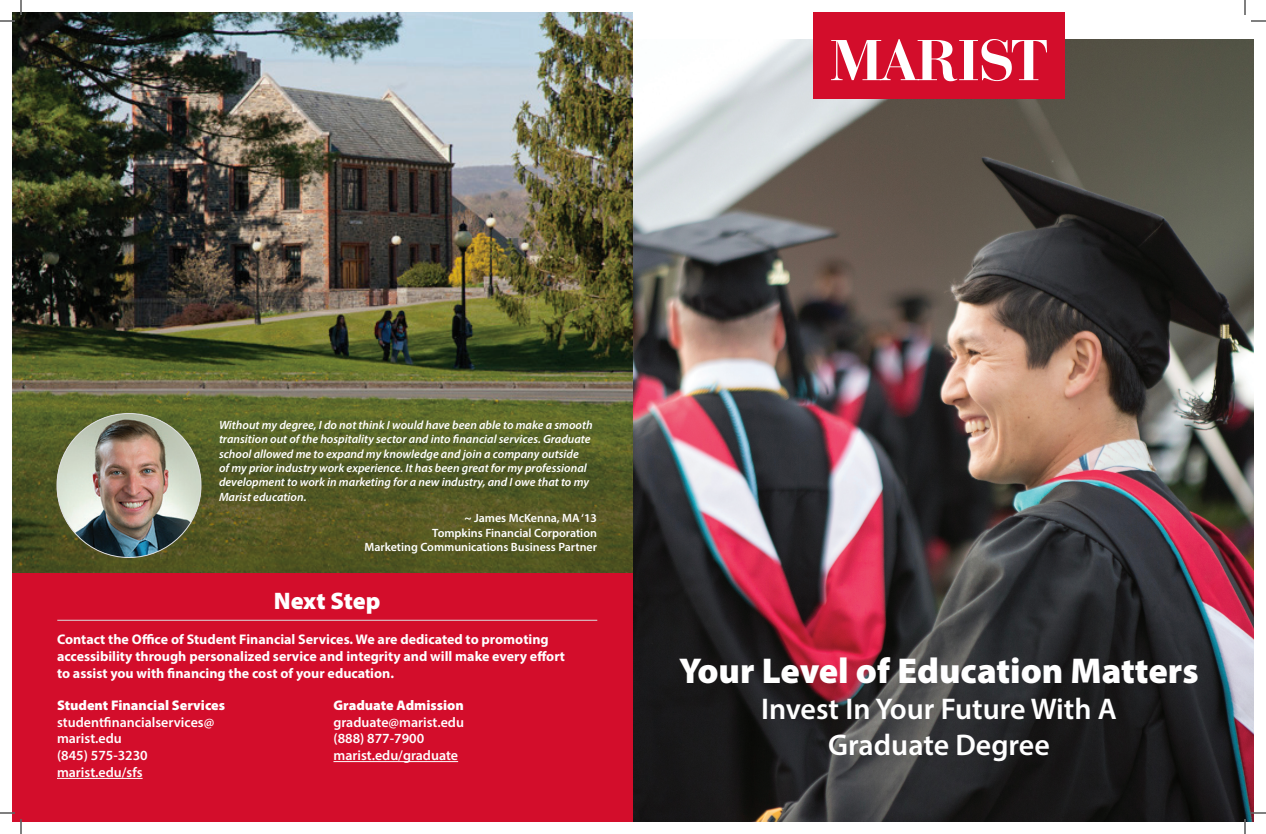
<style>
.page{position:relative;width:1266px;height:834px;background:#fff}
.page>*{position:absolute;margin:0;border:0;box-sizing:border-box;transform-origin:0 0}
.t1{font:900 36px "Myriad Pro";color:#fff}
.t2{font:600 30px/36px "Myriad Pro";color:#fff;text-align:center}
.t3{font:900 24px "Myriad Pro";letter-spacing:-.005em;color:#fff}
.t4{font:700 14px/16.8px "Myriad Pro";color:#fff}
.t5{font:600 14px/16.8px "Myriad Pro";color:#fff}
.t6{font:900 14px "Myriad Pro";color:#fff}
.t7{font:italic 600 12px/14.4px "Myriad Pro";color:#fff}
.t8{font:600 12px/14.4px "Myriad Pro";color:#fff;text-align:right}
</style>
<div class="page">
<img style="left:633px;top:39px;width:621px;height:783px">
<img style="left:12px;top:12px;width:621px;height:167px">
<img style="left:12px;top:179px;width:621px;height:395px">
<img style="left:57px;top:414px;width:144px;height:144px;border-radius:72px">
<div style="left:813px;top:12px;width:252px;height:87px;background:#d30d2b"></div>
<svg style="left:831px;top:39px;width:216px;height:42px"></svg>
<div style="left:12px;top:574px;width:621px;height:248px;background:#d30d2b"></div>
<hr style="left:57px;top:620px;width:540px;height:1px;background:#dcdddf">
<hr style="left:333px;top:761px;width:125px;height:1px;background:#fff">
<hr style="left:57px;top:778px;width:86px;height:1px;background:#fff">
<svg style="left:0;top:0;width:22px;height:22px"></svg>
<svg style="left:0;top:812px;width:22px;height:22px"></svg>
<svg style="left:1244px;top:0;width:22px;height:22px"></svg>
<svg style="left:1244px;top:812px;width:22px;height:22px"></svg>
<p class="t7" style="left:219px;top:417px;width:375px">Without my degree, I do not think I would have been able to make a smooth transition out of the hospitality sector and into financial services. Graduate school allowed me to expand my knowledge and join a company outside<br>of my prior industry work experience. It has been great for my professional development to work in marketing for a new industry, and I owe that to my Marist education.</p>
<p class="t8" style="left:364px;top:511px;width:234px">~ James McKenna, MA ‘13<br>Tompkins Financial Corporation<br>Marketing Communications Business Partner</p>
<h3 class="t3" style="left:274px;top:584px;width:108px">Next Step</h3>
<p class="t4" style="left:57px;top:631px;width:510px">Contact the Office of Student Financial Services. We are dedicated to promoting accessibility through personalized service and integrity and will make every effort to assist you with financing the cost of your education.</p>
<p class="t6" style="left:57px;top:696px;width:170px">Student Financial Services</p>
<p class="t5" style="left:57px;top:713px;width:159px">studentfinancialservices@ marist.edu<br>(845) 575-3230 marist.edu/sfs</p>
<p class="t6" style="left:333px;top:696px;width:132px">Graduate Admission</p>
<p class="t5" style="left:333px;top:713px;width:132px">graduate@marist.edu (888) 877-7900 marist.edu/graduate</p>
<h1 class="t1" style="left:679px;top:647px;width:521px">Your Level of Education Matters</h1>
<h2 class="t2" style="left:761px;top:690px;width:357px">Invest In Your Future With A<br>Graduate Degree</h2>
</div>
